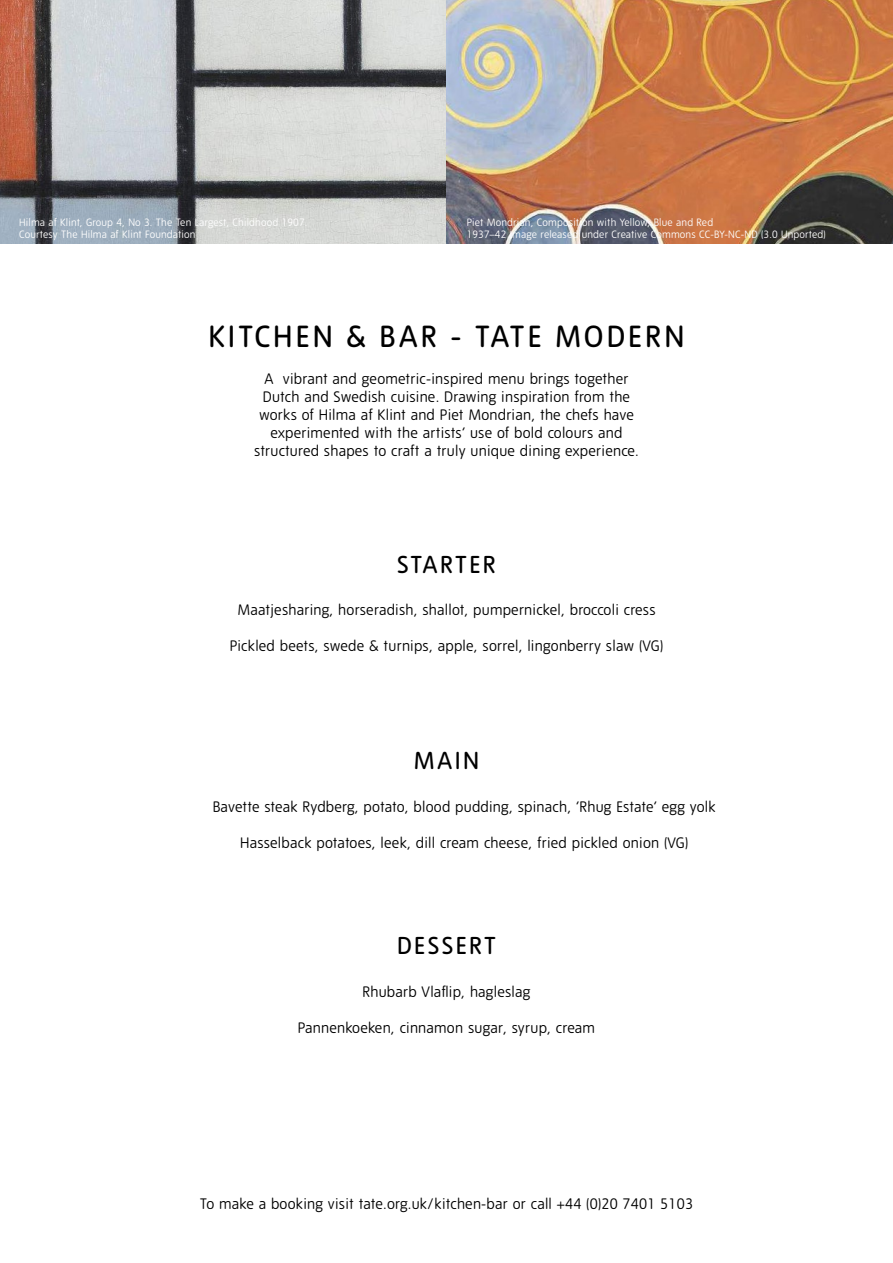
<style>
.page{position:relative;width:893px;height:1263px;background:#fff}
.page>*{position:absolute;margin:0;border:0;box-sizing:border-box;transform-origin:0 0}
.t1{font:30px "Tate New Pro";letter-spacing:.1em;color:#000}
.t2{font:24px "Tate New Pro";letter-spacing:.1em;color:#000}
.t3{font:100 15px/18px "Tate New Pro";letter-spacing:.015em;color:#000;text-align:center}
.t4{font:100 10.5px/12.6px "Tate New Pro";letter-spacing:.015em;color:#fff}
</style>
<div class="page">
<img style="left:0;top:0;width:893px;height:243px">
<p class="t4" style="left:19px;top:216px;width:290px">Hilma af Klint, Group 4, No 3. The Ten Largest, Childhood 1907.<br>Courtesy The Hilma af Klint Foundation</p>
<p class="t4" style="left:467px;top:216px;width:361px">Piet Mondrian, Composition with Yellow, Blue and Red<br>1937–42 Image released under Creative Commons CC-BY-NC-ND (3.0 Unported)</p>
<h1 class="t1" style="left:208px;top:318px;width:478px">KITCHEN &amp; BAR - TATE MODERN</h1>
<p class="t3" style="left:254px;top:370px;width:386px">A vibrant and geometric-inspired menu brings together Dutch and Swedish cuisine. Drawing inspiration from the works of Hilma af Klint and Piet Mondrian, the chefs have experimented with the artists’ use of bold colours and structured shapes to craft a truly unique dining experience.</p>
<h2 class="t2" style="left:397px;top:550px;width:100px">STARTER</h2>
<p class="t3" style="left:237px;top:601px;width:420px">Maatjesharing, horseradish, shallot, pumpernickel, broccoli cress</p>
<p class="t3" style="left:230px;top:637px;width:435px">Pickled beets, swede &amp; turnips, apple, sorrel, lingonberry slaw (VG)</p>
<h2 class="t2" style="left:414px;top:746px;width:67px">MAIN</h2>
<p class="t3" style="left:213px;top:797px;width:505px">Bavette steak Rydberg, potato, blood pudding, spinach, ‘Rhug Estate’ egg yolk</p>
<p class="t3" style="left:240px;top:833px;width:450px">Hasselback potatoes, leek, dill cream cheese, fried pickled onion (VG)</p>
<h2 class="t2" style="left:397px;top:931px;width:100px">DESSERT</h2>
<p class="t3" style="left:362px;top:982px;width:169px">Rhubarb Vlaflip, hagleslag</p>
<p class="t3" style="left:298px;top:1018px;width:299px">Pannenkoeken, cinnamon sugar, syrup, cream</p>
<p class="t3" style="left:200px;top:1195px;width:495px">To make a booking visit tate.org.uk/kitchen-bar or call +44 (0)20 7401 5103</p>
</div>
